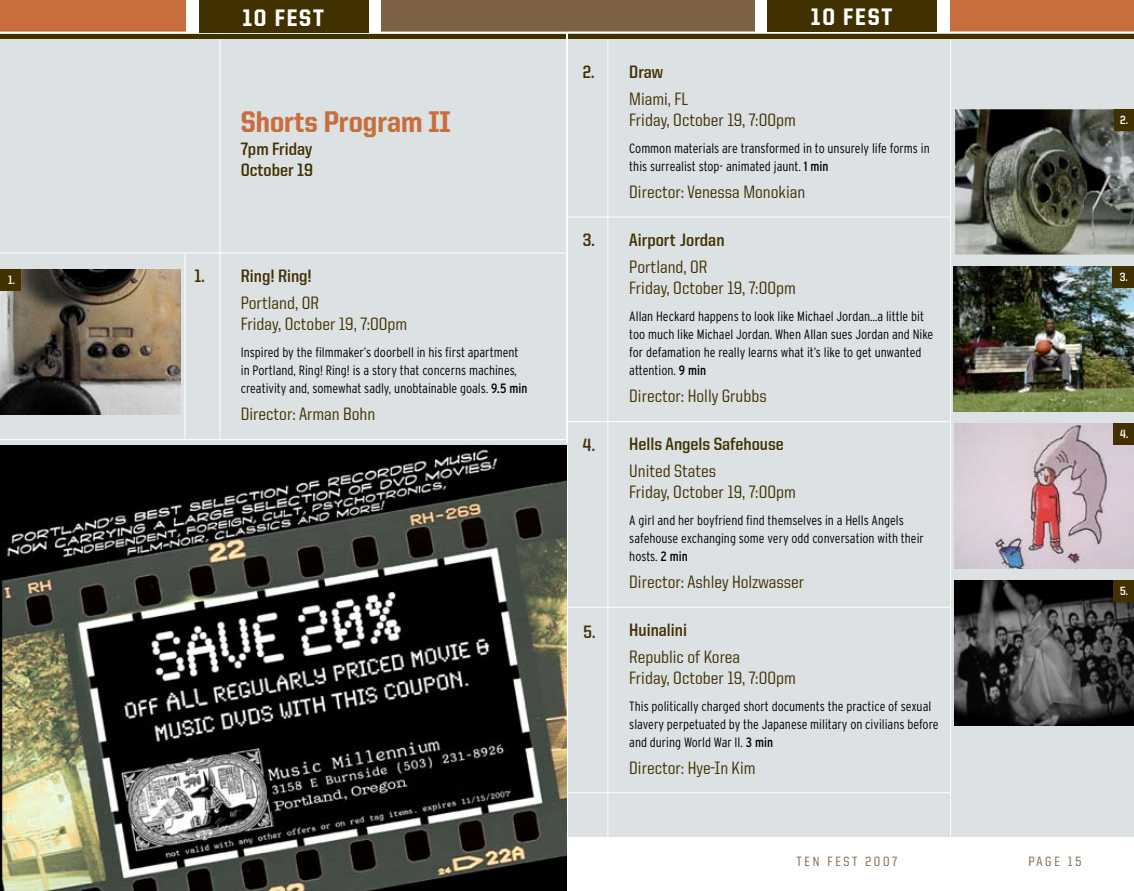
<style>
.page{position:relative;width:1134px;height:891px;background:#fff}
.page>*{position:absolute;margin:0;border:0;box-sizing:border-box;transform-origin:0 0}
.t1{font:800 30px "United Sans Semi Cond";color:#c86e3c}
.t2{font:800 24px "United Sans Semi Cond";letter-spacing:.075em;color:#fff}
.t3{font:500 18px/21px "United Sans Semi Cond";color:#413000}
.t4{font:700 18px/21px "United Sans Semi Cond";color:#413000}
.t5{font:300 condensed 13.5px/18px "Interstate";color:#000}
.t6{font:500 13.5px "United Sans Semi Cond";letter-spacing:.2em;color:#7e6244}
.t7{font:700 12px "United Sans Semi Cond";color:#fff}
.s1{font-weight:400}
</style>
<div class="page">
<div style="left:0;top:0;width:566px;height:837px;background:#dce1e3"></div>
<img style="left:0;top:270px;width:180px;height:145px">
<hr style="left:184px;top:253px;width:1px;height:186px;background:#fff">
<hr style="left:220px;top:39px;width:1px;height:400px;background:#fff">
<hr style="left:0;top:439px;width:567px;height:1px;background:#fff">
<div style="left:0;top:270px;width:21px;height:21px;background:#413000"></div>
<hr style="left:0;top:253px;width:567px;height:1px;background:#fff">
<div style="left:568px;top:0;width:566px;height:837px;background:#dce1e3"></div>
<hr style="left:608px;top:38px;width:1px;height:799px;background:#fff">
<img style="left:955px;top:109px;width:179px;height:146px">
<img style="left:955px;top:424px;width:179px;height:145px">
<img style="left:954px;top:267px;width:180px;height:145px">
<hr style="left:950px;top:40px;width:1px;height:798px;background:#fff">
<hr style="left:567px;top:792px;width:383px;height:1px;background:#fff">
<hr style="left:567px;top:421px;width:383px;height:1px;background:#fff">
<div style="left:1114px;top:110px;width:20px;height:21px;background:#413000"></div>
<div style="left:1112px;top:267px;width:22px;height:21px;background:#413000"></div>
<div style="left:1113px;top:423px;width:21px;height:22px;background:#413000"></div>
<hr style="left:567px;top:217px;width:383px;height:1px;background:#fff">
<img style="left:0;top:445px;width:567px;height:446px">
<div style="left:751px;top:0;width:383px;height:32px;background:#c86e3c"></div>
<div style="left:567px;top:0;width:355px;height:32px;background:#7e6244"></div>
<div style="left:568px;top:32px;width:566px;height:7px;background:#413000"></div>
<hr style="left:567px;top:32px;width:567px;height:2px;background:#fff">
<div style="left:755px;top:0;width:194px;height:32px;background:#fff"></div>
<div style="left:767px;top:0;width:170px;height:32px;background:#413000"></div>
<div style="left:171px;top:0;width:396px;height:32px;background:#7e6244"></div>
<div style="left:0;top:0;width:342px;height:32px;background:#c86e3c"></div>
<div style="left:0;top:33px;width:566px;height:6px;background:#413000"></div>
<hr style="left:0;top:32px;width:567px;height:2px;background:#fff">
<div style="left:186px;top:0;width:195px;height:32px;background:#fff"></div>
<div style="left:199px;top:0;width:169px;height:32px;background:#413000"></div>
<hr style="left:567px;top:607px;width:383px;height:1px;background:#fff">
<img style="left:955px;top:581px;width:179px;height:144px">
<div style="left:1113px;top:580px;width:21px;height:22px;background:#413000"></div>
<p class="t7" style="left:8px;top:274px;width:8px">1.</p>
<h3 class="t4" style="left:194px;top:266px;width:12px">1.</h3>
<h2 class="t2" style="left:242px;top:5px;width:83px">10 FEST</h2>
<h2 class="t2" style="left:811px;top:4px;width:83px">10 FEST</h2>
<h1 class="t1" style="left:241px;top:106px;width:212px">Shorts Program II</h1>
<h3 class="t4" style="left:241px;top:138px;width:74px">7pm Friday<br>October 19</h3>
<h3 class="t4" style="left:241px;top:265px;width:73px">Ring! Ring!</h3>
<h3 class="t3" style="left:241px;top:292px;width:168px">Portland, OR<br>Friday, October 19, 7:00pm</h3>
<p class="t5" style="left:241px;top:343px;width:288px">Inspired by the filmmaker’s doorbell in his first apartment in Portland, Ring! Ring! is a story that concerns machines, creativity and, somewhat sadly, unobtainable goals. <span class="s1">9.5 min</span></p>
<h3 class="t3" style="left:241px;top:403px;width:136px">Director: Arman Bohn</h3>
<h3 class="t4" style="left:583px;top:62px;width:13px">2.</h3>
<h3 class="t4" style="left:583px;top:230px;width:14px">3.</h3>
<h3 class="t4" style="left:583px;top:434px;width:14px">4.</h3>
<h3 class="t4" style="left:584px;top:621px;width:13px">5.</h3>
<h3 class="t4" style="left:629px;top:62px;width:35px">Draw</h3>
<h3 class="t3" style="left:629px;top:89px;width:168px">Miami, FL<br>Friday, October 19, 7:00pm</h3>
<p class="t5" style="left:629px;top:140px;width:302px">Common materials are transformed in to unsurely life forms in this surrealist stop- animated jaunt. <span class="s1">1 min</span></p>
<h3 class="t3" style="left:629px;top:182px;width:178px">Director: Venessa Monokian</h3>
<h3 class="t4" style="left:629px;top:230px;width:97px">Airport Jordan</h3>
<h3 class="t3" style="left:629px;top:257px;width:168px">Portland, OR<br>Friday, October 19, 7:00pm</h3>
<p class="t5" style="left:629px;top:308px;width:306px">Allan Heckard happens to look like Michael Jordan…a little bit too much like Michael Jordan. When Allan sues Jordan and Nike for defamation he really learns what it’s like to get unwanted attention. <span class="s1">9 min</span></p>
<h3 class="t3" style="left:629px;top:386px;width:139px">Director: Holly Grubbs</h3>
<h3 class="t4" style="left:629px;top:434px;width:156px">Hells Angels Safehouse</h3>
<h3 class="t3" style="left:629px;top:461px;width:168px">United States<br>Friday, October 19, 7:00pm</h3>
<p class="t5" style="left:629px;top:512px;width:296px">A girl and her boyfriend find themselves in a Hells Angels safehouse exchanging some very odd conversation with their hosts. <span class="s1">2 min</span></p>
<h3 class="t3" style="left:629px;top:572px;width:176px">Director: Ashley Holzwasser</h3>
<h3 class="t4" style="left:629px;top:620px;width:59px">Huinalini</h3>
<h3 class="t3" style="left:629px;top:647px;width:168px">Republic of Korea<br>Friday, October 19, 7:00pm</h3>
<p class="t5" style="left:629px;top:698px;width:311px">This politically charged short documents the practice of sexual slavery perpetuated by the Japanese military on civilians before and during World War II. <span class="s1">3 min</span></p>
<h3 class="t3" style="left:629px;top:758px;width:128px">Director: Hye-In Kim</h3>
<p class="t6" style="left:796px;top:854px;width:102px">TEN FEST 2007</p>
<p class="t6" style="left:1028px;top:854px;width:55px">page 15</p>
<p class="t7" style="left:1120px;top:114px;width:9px">2.</p>
<p class="t7" style="left:1120px;top:271px;width:10px">3.</p>
<p class="t7" style="left:1120px;top:427px;width:10px">4.</p>
<p class="t7" style="left:1120px;top:584px;width:9px">5.</p>
</div>
